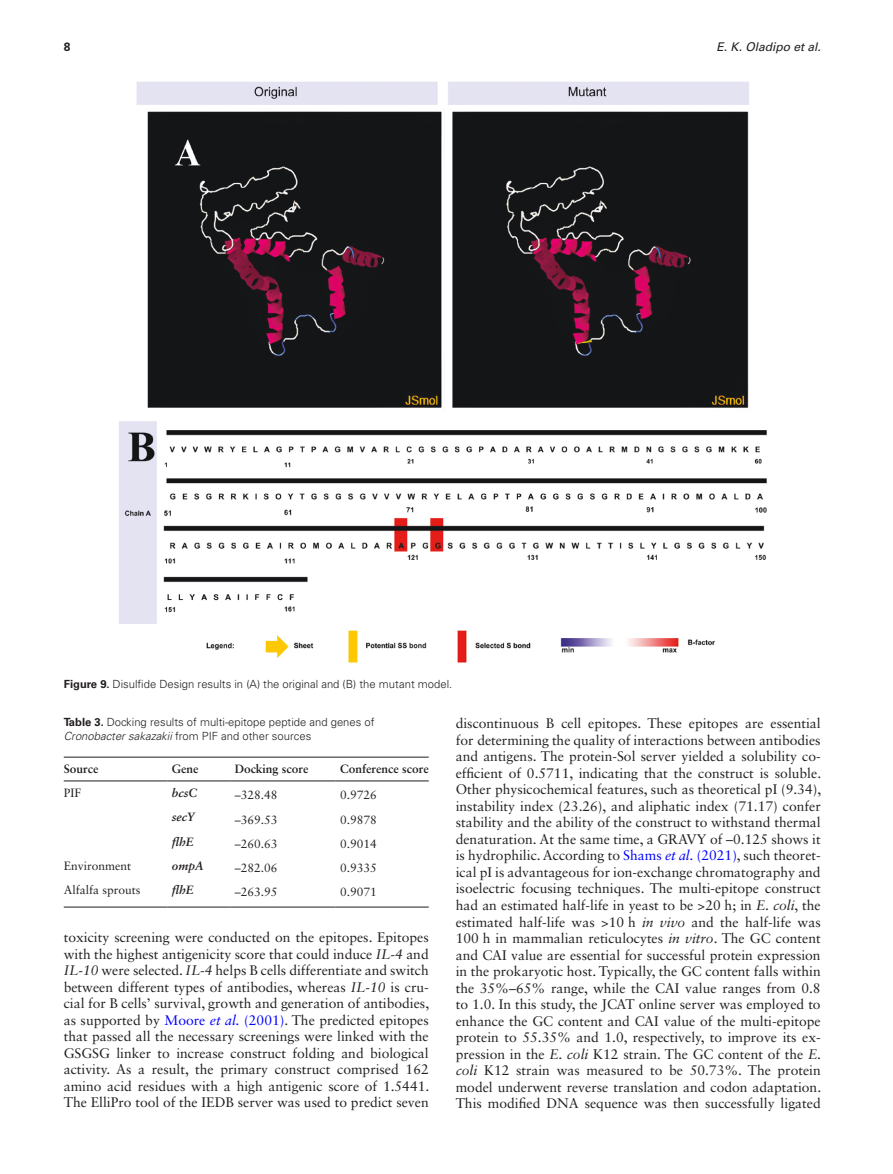
<style>
.page{position:relative;width:893px;height:1174px;background:#fff}
.page>*{position:absolute;margin:0;border:0;box-sizing:border-box;transform-origin:0 0}
.TextInd{font:13.8px/16.5px "Sabon LT Std";color:#231f20;text-align:justify}
.TableBody2{font:12px "Sabon LT Std";color:#231f20}
.TableHeader{font:700 12px "Sabon LT Std";color:#231f20}
.TableBody_L{font:12px "Sabon LT Std";color:#231f20}
.TableBody2-2{font:italic 700 12px "Sabon LT Std";color:#231f20}
.TableBody{font:12px "Sabon LT Std";color:#231f20}
.t1{font:italic 12px "Univers LT Std";color:#231f20}
.TableHeader_R{font:700 12px "Sabon LT Std";color:#231f20}
.TableBody1_L{font:12px "Sabon LT Std";color:#231f20}
.TableBody2_L{font:12px "Sabon LT Std";color:#231f20}
.TableBody1{font:12px "Sabon LT Std";color:#231f20}
.t2{font:700 12px "Univers LT Std";color:#231f20}
.TabTitle{font:300 11.25px/14.2px "Univers LT Std";color:#231f20}
.FigCapt{font:300 11.25px "Univers LT Std";color:#231f20}
.s1{font-weight:700}
.s2{font-style:italic}
.s3{color:#00f}
.s4{font-style:italic;color:#00f}
</style>
<div class="page">
<img style="left:119px;top:82px;width:648px;height:581px">
<hr style="left:64px;top:756px;width:365px;height:1px;background:#1d1e1f">
<hr style="left:64px;top:780px;width:103px;height:1px;background:#1d1e1f">
<hr style="left:167px;top:780px;width:63px;height:1px;background:#1d1e1f">
<hr style="left:230px;top:780px;width:106px;height:1px;background:#1d1e1f">
<hr style="left:336px;top:780px;width:93px;height:1px;background:#1d1e1f">
<hr style="left:64px;top:906px;width:103px;height:1px;background:#1d1e1f">
<hr style="left:167px;top:906px;width:63px;height:1px;background:#1d1e1f">
<hr style="left:230px;top:906px;width:106px;height:1px;background:#1d1e1f">
<hr style="left:336px;top:906px;width:93px;height:1px;background:#1d1e1f">
<p class="t2" style="left:64px;top:40px;width:8px">8</p>
<p class="t1" style="left:717px;top:40px;width:106px">E. K. Oladipo et al.</p>
<p class="FigCapt" style="left:64px;top:677px;width:390px"><span class="s1">Figure 9.</span> Disulfide Design results in (A) the original and (B) the mutant model.</p>
<p class="TabTitle" style="left:64px;top:715px;width:312px"><span class="s1">Table 3.</span> Docking results of multi-epitope peptide and genes of<br><span class="s2">Cronobacter sakazakii</span> from PIF and other sources</p>
<p class="TableHeader" style="left:64px;top:761px;width:36px">Source</p>
<p class="TableHeader" style="left:172px;top:761px;width:28px">Gene</p>
<p class="TableHeader" style="left:235px;top:761px;width:75px">Docking score</p>
<p class="TableHeader_R" style="left:340px;top:761px;width:90px">Conference score</p>
<p class="TableBody2" style="left:64px;top:786px;width:19px">PIF</p>
<p class="TableBody2-2" style="left:172px;top:785px;width:27px">bcsC</p>
<p class="TableBody1_L" style="left:235px;top:788px;width:44px">–328.48</p>
<p class="TableBody1" style="left:340px;top:788px;width:38px">0.9726</p>
<p class="TableBody2-2" style="left:172px;top:810px;width:24px">secY</p>
<p class="TableBody_L" style="left:235px;top:812px;width:44px">–369.53</p>
<p class="TableBody" style="left:340px;top:812px;width:38px">0.9878</p>
<p class="TableBody2-2" style="left:172px;top:834px;width:23px">flhE</p>
<p class="TableBody_L" style="left:235px;top:836px;width:44px">–260.63</p>
<p class="TableBody" style="left:340px;top:836px;width:38px">0.9014</p>
<p class="TableBody2" style="left:64px;top:858px;width:69px">Environment</p>
<p class="TableBody2-2" style="left:172px;top:858px;width:33px">ompA</p>
<p class="TableBody_L" style="left:235px;top:860px;width:44px">–282.06</p>
<p class="TableBody" style="left:340px;top:860px;width:38px">0.9335</p>
<p class="TableBody2" style="left:64px;top:882px;width:78px">Alfalfa sprouts</p>
<p class="TableBody2-2" style="left:172px;top:882px;width:23px">flhE</p>
<p class="TableBody2_L" style="left:235px;top:884px;width:44px">–263.95</p>
<p class="TableBody2" style="left:340px;top:884px;width:38px">0.9071</p>
<p class="TextInd" style="left:456px;top:715px;width:367px">discontinuous B cell epitopes. These epitopes are essential for determining the quality of interactions between antibodies and antigens. The protein-Sol server yielded a solubility co&shy;efficient of 0.5711, indicating that the construct is soluble.<br>Other physicochemical features, such as theoretical pI (9.34), instability index (23.26), and aliphatic index (71.17) confer stability and the ability of the construct to withstand thermal denaturation. At the same time, a GRAVY of –0.125 shows it is hydrophilic. According to <span class="s3">Shams</span> <span class="s4">et al.</span> <span class="s3">(2021)</span>, such theoret&shy;ical pI is advantageous for ion-exchange chromatography and isoelectric focusing techniques. The multi-epitope construct had an estimated half-life in yeast to be &gt;20 h; in <span class="s2">E. coli</span>, the estimated half-life was &gt;10 h <span class="s2">in vivo</span> and the half-life was 100 h in mammalian reticulocytes <span class="s2">in vitro</span>. The GC content and CAI value are essential for successful protein expression in the prokaryotic host. Typically, the GC content falls within the 35%–65% range, while the CAI value ranges from 0.8 to 1.0. In this study, the JCAT online server was employed to enhance the GC content and CAI value of the multi-epitope protein to 55.35% and 1.0, respectively, to improve its ex&shy;pression in the <span class="s2">E. coli</span> K12 strain. The GC content of the <span class="s2">E. coli</span> K12 strain was measured to be 50.73%. The protein model underwent reverse translation and codon adaptation.<br>This modified DNA sequence was then successfully ligated</p>
<p class="TextInd" style="left:64px;top:929px;width:367px">toxicity screening were conducted on the epitopes. Epitopes with the highest antigenicity score that could induce <span class="s2">IL-4</span> and <span class="s2">IL-10</span> were selected. <span class="s2">IL-4</span> helps B cells differentiate and switch between different types of antibodies, whereas <span class="s2">IL-10</span> is cru&shy;cial for B cells’ survival, growth and generation of antibodies, as supported by <span class="s3">Moore</span> <span class="s4">et al.</span> <span class="s3">(2001)</span>. The predicted epitopes that passed all the necessary screenings were linked with the GSGSG linker to increase construct folding and biological activity. As a result, the primary construct comprised 162 amino acid residues with a high antigenic score of 1.5441.<br>The ElliPro tool of the IEDB server was used to predict seven</p>
</div>
